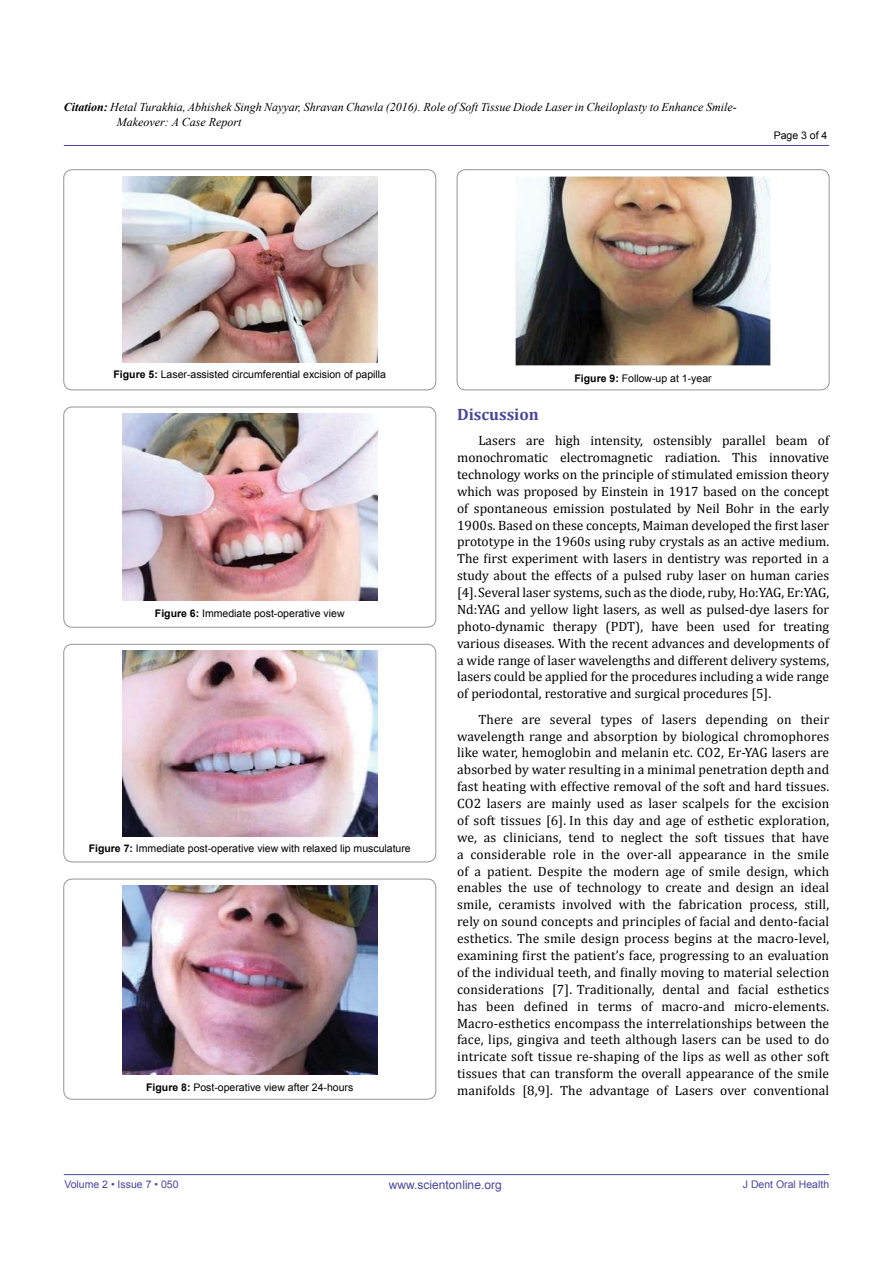
<style>
.page{position:relative;width:893px;height:1263px;background:#fff}
.page>*{position:absolute;margin:0;border:0;box-sizing:border-box;transform-origin:0 0}
.t1{font:700 16.5px "Cambria";color:#49479d}
.t2{font:13.5px/16.8px "Cambria";color:#000;text-align:justify}
.t3{font:italic 12px/15px "Times New Roman";color:#000}
.t4{font:12px "Arial";color:#49479d}
.t5{font:10.5px "Arial";color:#000}
.t6{font:10.5px "Arial";color:#49479d}
.s1{font-weight:700}
</style>
<div class="page">
<hr style="left:64px;top:1174px;width:765px;height:1px;background:#49479d">
<hr style="left:64px;top:145px;width:765px;height:1px;background:#49479d">
<div style="left:64px;top:170px;width:372px;height:220px;border:1px solid #939598;border-radius:9px"></div>
<img style="left:122px;top:176px;width:255px;height:186px">
<div style="left:457px;top:170px;width:372px;height:220px;border:1px solid #939598;border-radius:9px"></div>
<img style="left:516px;top:176px;width:255px;height:190px">
<div style="left:64px;top:407px;width:372px;height:220px;border:1px solid #939598;border-radius:9px"></div>
<img style="left:122px;top:414px;width:255px;height:187px">
<div style="left:64px;top:644px;width:372px;height:218px;border:1px solid #939598;border-radius:9px"></div>
<img style="left:122px;top:651px;width:255px;height:185px">
<div style="left:64px;top:879px;width:372px;height:220px;border:1px solid #939598;border-radius:9px"></div>
<img style="left:122px;top:886px;width:255px;height:189px">
<p class="t3" style="left:117px;top:99px;width:621px;text-indent:-53px"><span class="s1">Citation:</span> Hetal Turakhia, Abhishek Singh Nayyar, Shravan Chawla (2016). Role of Soft Tissue Diode Laser in Cheiloplasty to Enhance Smile-<br>Makeover: A Case Report</p>
<p class="t5" style="left:774px;top:129px;width:55px">Page 3 of 4</p>
<p class="t5" style="left:114px;top:368px;width:274px"><span class="s1">Figure 5:</span> Laser-assisted circumferential excision of papilla</p>
<p class="t5" style="left:575px;top:371px;width:139px"><span class="s1">Figure 9:</span> Follow-up at 1-year</p>
<p class="t5" style="left:155px;top:606px;width:191px"><span class="s1">Figure 6:</span> Immediate post-operative view</p>
<p class="t5" style="left:89px;top:842px;width:324px"><span class="s1">Figure 7:</span> Immediate post-operative view with relaxed lip musculature</p>
<p class="t5" style="left:146px;top:1080px;width:209px"><span class="s1">Figure 8:</span> Post-operative view after 24-hours</p>
<p class="t1" style="left:457px;top:402px;width:83px">Discussion</p>
<p class="t2" style="left:457px;top:432px;width:374px;text-indent:21px">Lasers are high intensity, ostensibly parallel beam of monochromatic electromagnetic radiation. This innovative technology works on the principle of stimulated emission theory which was proposed by Einstein in 1917 based on the concept of spontaneous emission postulated by Neil Bohr in the early 1900s. Based on these concepts, Maiman developed the first laser prototype in the 1960s using ruby crystals as an active medium.<br>The first experiment with lasers in dentistry was reported in a study about the effects of a pulsed ruby laser on human caries [4].Several laser systems, such as the diode, ruby, Ho:YAG, Er:YAG, Nd:YAG and yellow light lasers, as well as pulsed-dye lasers for photo-dynamic therapy (PDT), have been used for treating various diseases. With the recent advances and developments of a wide range of laser wavelengths and different delivery systems, lasers could be applied for the procedures including a wide range of periodontal, restorative and surgical procedures [5].</p>
<p class="t2" style="left:457px;top:711px;width:374px;text-indent:21px">There are several types of lasers depending on their wavelength range and absorption by biological chromophores like water, hemoglobin and melanin etc. CO2, Er-YAG lasers are absorbed by water resulting in a minimal penetration depth and fast heating with effective removal of the soft and hard tissues.<br>CO2 lasers are mainly used as laser scalpels for the excision of soft tissues [6]. In this day and age of esthetic exploration, we, as clinicians, tend to neglect the soft tissues that have a considerable role in the over-all appearance in the smile of a patient. Despite the modern age of smile design, which enables the use of technology to create and design an ideal smile, ceramists involved with the fabrication process, still, rely on sound concepts and principles of facial and dento-facial esthetics. The smile design process begins at the macro-level, examining first the patient’s face, progressing to an evaluation of the individual teeth, and finally moving to material selection considerations [7]. Traditionally, dental and facial esthetics has been defined in terms of macro-and micro-elements.<br>Macro-esthetics encompass the interrelationships between the face, lips, gingiva and teeth although lasers can be used to do intricate soft tissue re-shaping of the lips as well as other soft tissues that can transform the overall appearance of the smile manifolds [8,9]. The advantage of Lasers over conventional</p>
<p class="t6" style="left:64px;top:1178px;width:116px">Volume 2 • Issue 7 • 050</p>
<p class="t4" style="left:389px;top:1177px;width:114px">www.scientonline.org</p>
<p class="t6" style="left:743px;top:1178px;width:88px">J Dent Oral Health</p>
</div>
